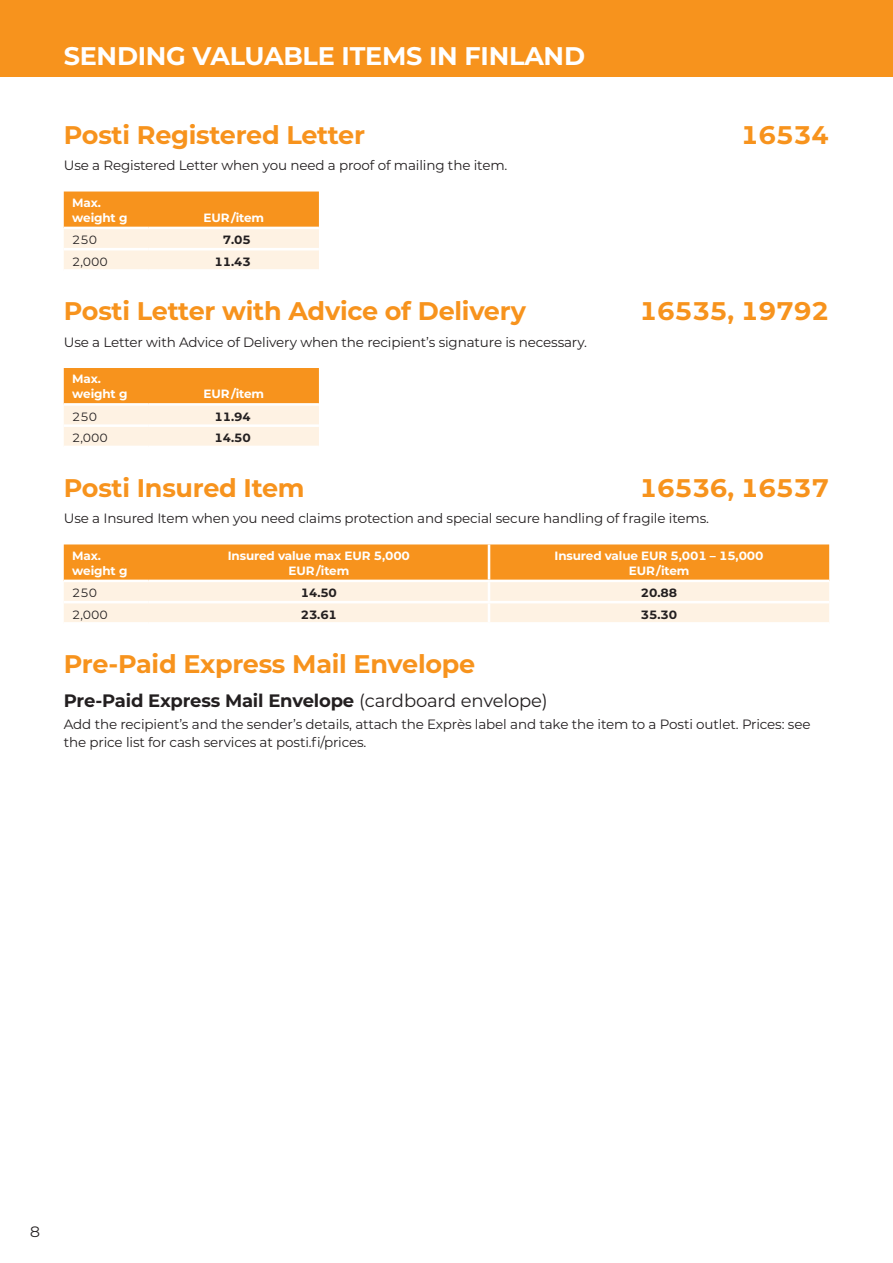
<style>
.page{position:relative;width:893px;height:1263px;background:#fff}
.page>*{position:absolute;margin:0;border:0;box-sizing:border-box;transform-origin:0 0}
.t1{font:700 25.5px "Montserrat";letter-spacing:-.01em;color:#f7931d}
.t2{font:700 25.5px "Montserrat";letter-spacing:-.01em;color:#fff}
.t3{font:700 18px "Montserrat";letter-spacing:-.01em;color:#231f20}
.t4{font:15px "Montserrat";color:#231f20}
.t5{font:13.5px/18px "Montserrat";letter-spacing:-.01em;color:#231f20}
.t6{font:700 12px/15px "Montserrat";letter-spacing:-.01em;color:#fff}
.t7{font:700 12px "Montserrat";letter-spacing:-.01em;color:#231f20}
.t8{font:12px "Montserrat";letter-spacing:-.01em;color:#231f20}
.s1{font-weight:400}
</style>
<div class="page">
<div style="left:0;top:0;width:893px;height:77px;background:#f7931d"></div>
<svg style="left:64px;top:192px;width:255px;height:77px;background:#fac585"></svg>
<hr style="left:64px;top:248px;width:85px;height:2px;background:#fff">
<hr style="left:149px;top:248px;width:170px;height:2px;background:#fff">
<hr style="left:64px;top:227px;width:85px;height:2px;background:#fff">
<hr style="left:149px;top:227px;width:170px;height:2px;background:#fff">
<svg style="left:64px;top:368px;width:255px;height:78px;background:#fac382"></svg>
<hr style="left:64px;top:424px;width:85px;height:3px;background:#fff">
<hr style="left:149px;top:424px;width:170px;height:3px;background:#fff">
<hr style="left:64px;top:403px;width:85px;height:3px;background:#fff">
<hr style="left:149px;top:403px;width:170px;height:3px;background:#fff">
<svg style="left:64px;top:544px;width:765px;height:78px;background:#fac88c"></svg>
<h1 class="t2" style="left:64px;top:37px;width:523px">SENDING VALUABLE ITEMS IN FINLAND</h1>
<h1 class="t1" style="left:64px;top:116px;width:303px">Posti Registered Letter</h1>
<h1 class="t1" style="left:741px;top:116px;width:90px">16534</h1>
<p class="t5" style="left:64px;top:156px;width:445px">Use a Registered Letter when you need a proof of mailing the item.</p>
<p class="t6" style="left:72px;top:194px;width:57px">Max. weight g</p>
<p class="t6" style="left:204px;top:209px;width:62px">EUR /item</p>
<p class="t8" style="left:72px;top:232px;width:26px">250</p>
<p class="t7" style="left:223px;top:231px;width:29px">7.05</p>
<p class="t8" style="left:72px;top:253px;width:37px">2,000</p>
<p class="t7" style="left:215px;top:253px;width:38px">11.43</p>
<h1 class="t1" style="left:64px;top:293px;width:464px">Posti Letter with Advice of Delivery</h1>
<h1 class="t1" style="left:640px;top:293px;width:191px">16535, 19792</h1>
<p class="t5" style="left:64px;top:332px;width:525px">Use a Letter with Advice of Delivery when the recipient’s signature is necessary.</p>
<p class="t6" style="left:72px;top:371px;width:57px">Max. weight g</p>
<p class="t6" style="left:204px;top:386px;width:62px">EUR /item</p>
<p class="t8" style="left:72px;top:408px;width:26px">250</p>
<p class="t7" style="left:215px;top:408px;width:38px">11.94</p>
<p class="t8" style="left:72px;top:430px;width:37px">2,000</p>
<p class="t7" style="left:215px;top:429px;width:38px">14.50</p>
<h1 class="t1" style="left:64px;top:469px;width:242px">Posti Insured Item</h1>
<h1 class="t1" style="left:640px;top:469px;width:191px">16536, 16537</h1>
<p class="t5" style="left:64px;top:509px;width:647px">Use a Insured Item when you need claims protection and special secure handling of fragile items.</p>
<p class="t6" style="left:72px;top:547px;width:57px">Max. weight g</p>
<p class="t6" style="left:228px;top:547px;width:184px;text-align:center">Insured value max EUR 5,000<br>EUR /item</p>
<p class="t6" style="left:555px;top:547px;width:211px;text-align:center">Insured value EUR 5,001 – 15,000<br>EUR /item</p>
<p class="t8" style="left:72px;top:585px;width:26px">250</p>
<p class="t7" style="left:301px;top:584px;width:38px">14.50</p>
<p class="t7" style="left:641px;top:584px;width:38px">20.88</p>
<p class="t8" style="left:72px;top:606px;width:37px">2,000</p>
<p class="t7" style="left:301px;top:606px;width:38px">23.61</p>
<p class="t7" style="left:641px;top:606px;width:38px">35.30</p>
<h1 class="t1" style="left:64px;top:646px;width:413px">Pre-Paid Express Mail Envelope</h1>
<h2 class="t3" style="left:64px;top:688px;width:485px">Pre-Paid Express Mail Envelope <span class="s1">(cardboard envelope)</span></h2>
<p class="t5" style="left:64px;top:715px;width:748px">Add the recipient’s and the sender’s details, attach the Exprès label and take the item to a Posti outlet. Prices: see the price list for cash services at posti.fi/prices.</p>
<p class="t4" style="left:30px;top:1221px;width:12px">8</p>
</div>
